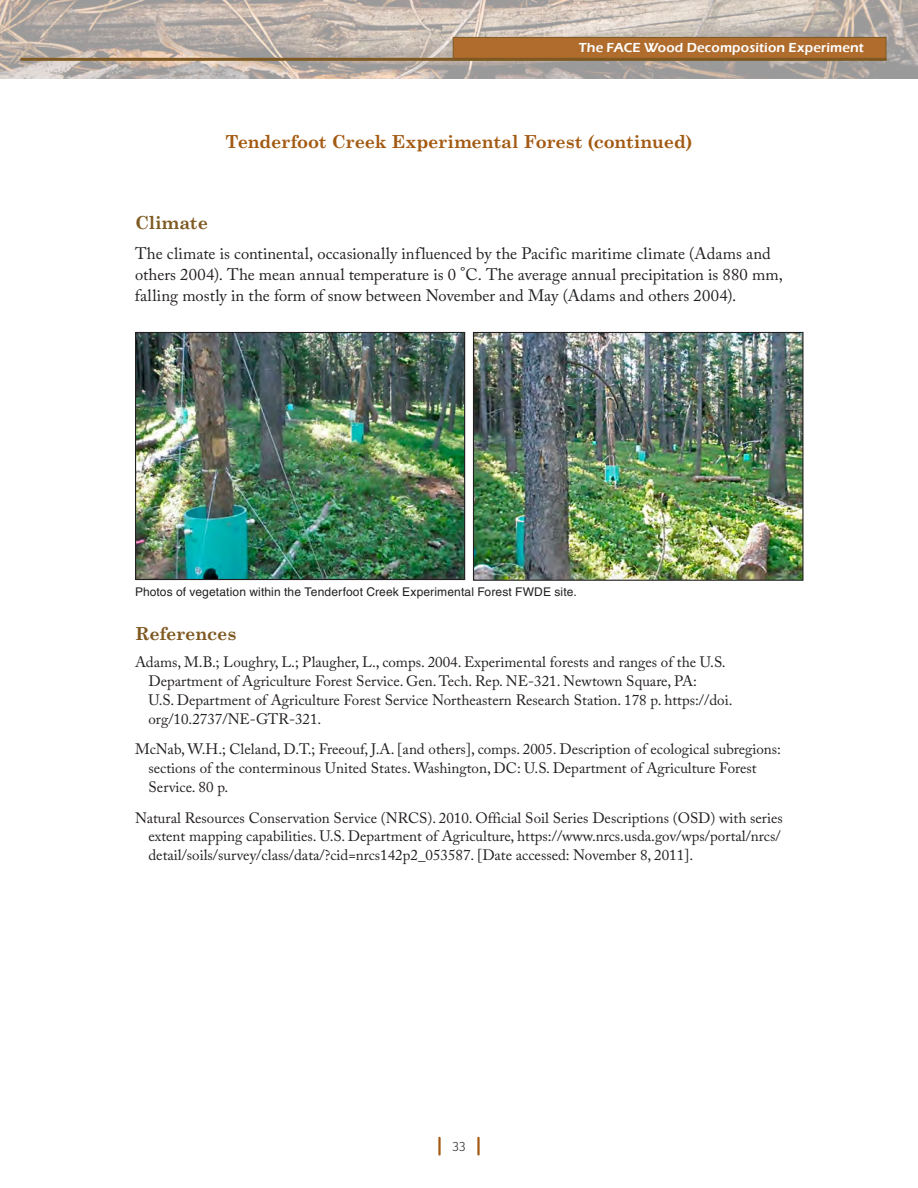
<style>
.page{position:relative;width:918px;height:1188px;background:#fff}
.page>*{position:absolute;margin:0;border:0;box-sizing:border-box;transform-origin:0 0}
.t1{font:700 18px "Century Schoolbook";letter-spacing:-.01em;color:#a35a12}
.Appendix_heading_2{font:700 18px "Century Schoolbook";letter-spacing:-.01em;color:#7e5922}
.Body_Text{font:16.5px/21px "Adobe Caslon Pro";letter-spacing:.005em;color:#231f20}
.References{font:15px/18.8px "Adobe Caslon Pro";color:#231f20}
.t2{font:600 13.5px "Eras ITC";letter-spacing:.01em;color:#fff}
.t3{font:300 13.5px "Fira Sans";color:#231f20}
.t4{font:12px "Helvetica LT Std";letter-spacing:.01em;color:#231f20}
.s1{font-size:18px}
</style>
<div class="page">
<img style="left:0;top:0;width:918px;height:78px">
<svg style="left:452px;top:37px;width:435px;height:24px"></svg>
<hr style="left:438px;top:1138px;width:3px;height:16px;background:#a35a12">
<hr style="left:477px;top:1138px;width:3px;height:16px;background:#a35a12">
<hr style="left:22px;top:58px;width:864px;height:3px;background:#7e5922">
<img style="left:135px;top:331px;width:331px;height:250px">
<img style="left:472px;top:331px;width:332px;height:250px">
<p class="t2" style="left:579px;top:40px;width:287px">The FACE Wood Decomposition Experiment</p>
<p class="t1" style="left:225px;top:128px;width:469px">Tenderfoot Creek Experimental Forest (continued)</p>
<h2 class="Appendix_heading_2" style="left:135px;top:209px;width:75px">Climate</h2>
<p class="Body_Text" style="left:135px;top:243px;width:650px">The climate is continental, occasionally influenced by the Pacific maritime climate (Adams and others 2004). The mean annual temperature is 0 <span class="s1">°</span>C. The average annual precipitation is 880 mm, falling mostly in the form of snow between November and May (Adams and others 2004).</p>
<p class="t4" style="left:135px;top:585px;width:443px">Photos of vegetation within the Tenderfoot Creek Experimental Forest FWDE site.</p>
<h2 class="Appendix_heading_2" style="left:135px;top:619px;width:103px">References</h2>
<p class="References" style="left:148px;top:653px;width:586px;text-indent:-14px">Adams, M.B.; Loughry, L.; Plaugher, L., comps. 2004. Experimental forests and ranges of the U.S.<br>Department of Agriculture Forest Service. Gen. Tech. Rep. NE-321. Newtown Square, PA:<br>U.S. Department of Agriculture Forest Service Northeastern Research Station. 178 p. https://doi. org/10.2737/NE-GTR-321.</p>
<p class="References" style="left:148px;top:740px;width:634px;text-indent:-14px">McNab, W.H.; Cleland, D.T.; Freeouf, J.A. [and others], comps. 2005. Description of ecological subregions: sections of the conterminous United States. Washington, DC: U.S. Department of Agriculture Forest<br>Service. 80 p.</p>
<p class="References" style="left:148px;top:808px;width:636px;text-indent:-14px">Natural Resources Conservation Service (NRCS). 2010. Official Soil Series Descriptions (OSD) with series extent mapping capabilities. U.S. Department of Agriculture, https://www.nrcs.usda.gov/wps/portal/nrcs/ detail/soils/survey/class/data/?cid=nrcs142p2_053587. [Date accessed: November 8, 2011].</p>
<p class="t3" style="left:452px;top:1137px;width:15px">33</p>
</div>
